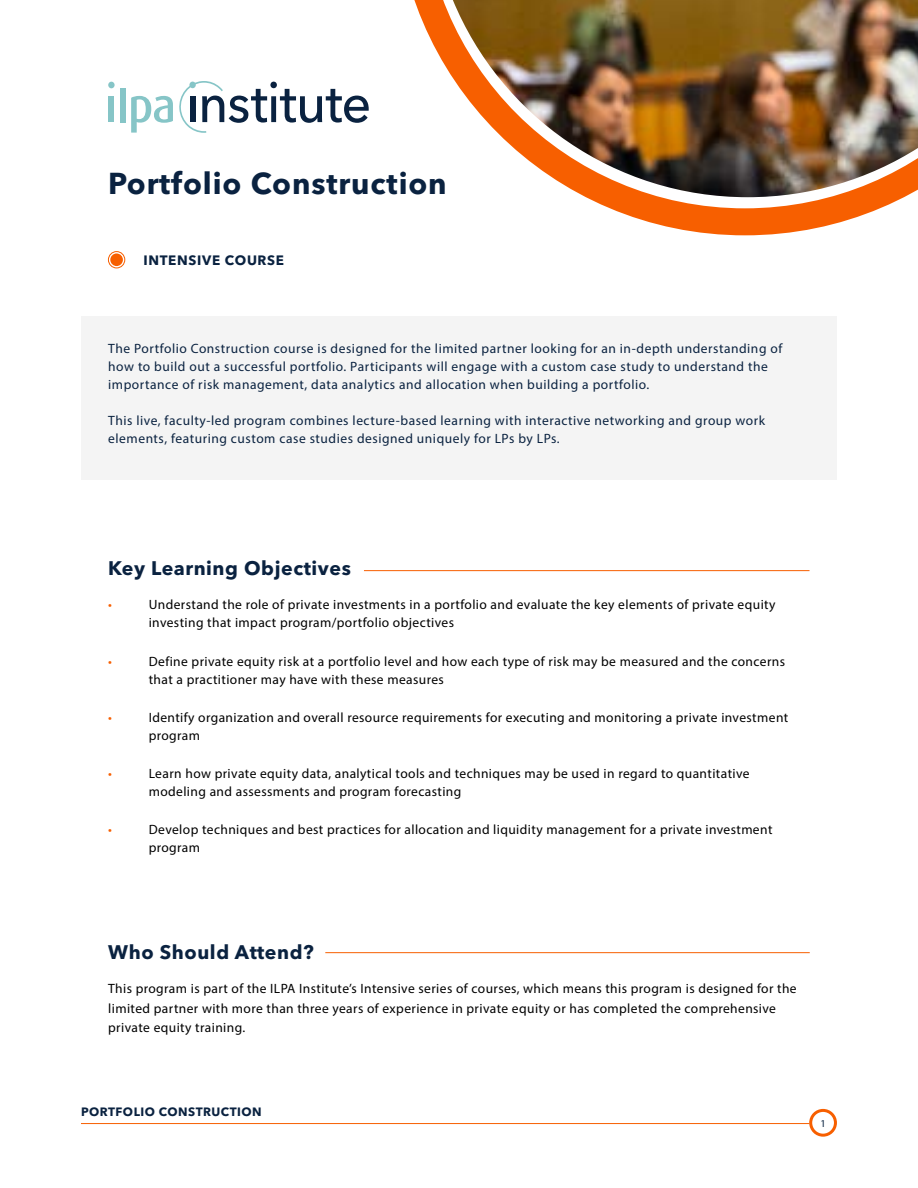
<style>
.page{position:relative;width:918px;height:1188px;background:#fff}
.page>*{position:absolute;margin:0;border:0;box-sizing:border-box;transform-origin:0 0}
.t1{font:700 30px "Avenir Next LT Pro";letter-spacing:.03em;color:#0a2240}
.t2{font:700 19.5px "Avenir Next LT Pro";letter-spacing:.03em;color:#0a2240}
.t3{font:13.5px/18px "Myriad Pro";letter-spacing:.03em;color:#000}
.t4{font:13.5px/18px "Myriad Pro";letter-spacing:.04em;color:#0a2240}
.t5{font:700 13.5px "Avenir Next LT Pro";letter-spacing:.05em;color:#0a2240}
.t6{font:13.5px "Myriad Pro";color:#f75f00}
.t7{font:700 12px "Avenir Next LT Pro";letter-spacing:.04em;color:#0a2240}
.t8{font:10.5px "Myriad Pro";color:#0a2240}
</style>
<div class="page">
<svg style="left:414px;top:0;width:490px;height:235px"></svg>
<img style="left:453px;top:0;width:465px;height:197px">
<div style="left:81px;top:316px;width:755px;height:164px;background:#f4f4f4"></div>
<hr style="left:81px;top:1123px;width:728px;height:1px;background:#f75f00">
<div style="left:809px;top:1109px;width:28px;height:28px;border:3px solid #f75f00;border-radius:50%"></div>
<div style="left:110px;top:253px;width:13px;height:13px;background:#f75f00;border-radius:50%"></div>
<div style="left:108px;top:251px;width:17px;height:17px;border:1px solid #f75f00;border-radius:50%"></div>
<hr style="left:325px;top:952px;width:485px;height:1px;background:#f75f00">
<hr style="left:364px;top:570px;width:446px;height:1px;background:#f75f00">
<div style="left:109px;top:96px;width:5px;height:26px;background:#86c5c7"></div>
<div style="left:120px;top:88px;width:6px;height:34px;background:#86c5c7"></div>
<div style="left:108px;top:82px;width:7px;height:6px;background:#86c5c7;border-radius:50%"></div>
<svg style="left:131px;top:81px;width:238px;height:52px"></svg>
<div style="left:189px;top:82px;width:7px;height:6px;background:#86c5c7;border-radius:50%"></div>
<h1 class="t1" style="left:108px;top:165px;width:340px">Portfolio Construction</h1>
<p class="t5" style="left:143px;top:252px;width:142px">INTENSIVE COURSE</p>
<p class="t4" style="left:108px;top:340px;width:676px">The Portfolio Construction course is designed for the limited partner looking for an in-depth understanding of how to build out a successful portfolio. Participants will engage with a custom case study to understand the importance of risk management, data analytics and allocation when building a portfolio.</p>
<p class="t4" style="left:108px;top:412px;width:658px">This live, faculty-led program combines lecture-based learning with interactive networking and group work elements, featuring custom case studies designed uniquely for LPs by LPs.</p>
<h2 class="t2" style="left:108px;top:556px;width:244px">Key Learning Objectives</h2>
<p class="t6" style="left:108px;top:596px;width:5px">•</p>
<p class="t3" style="left:149px;top:596px;width:628px">Understand the role of private investments in a portfolio and evaluate the key elements of private equity investing that impact program/portfolio objectives</p>
<p class="t6" style="left:108px;top:653px;width:5px">•</p>
<p class="t3" style="left:149px;top:652px;width:638px">Define private equity risk at a portfolio level and how each type of risk may be measured and the concerns that a practitioner may have with these measures</p>
<p class="t6" style="left:108px;top:709px;width:5px">•</p>
<p class="t3" style="left:149px;top:708px;width:641px">Identify organization and overall resource requirements for executing and monitoring a private investment program</p>
<p class="t6" style="left:108px;top:765px;width:5px">•</p>
<p class="t3" style="left:149px;top:764px;width:602px">Learn how private equity data, analytical tools and techniques may be used in regard to quantitative modeling and assessments and program forecasting</p>
<p class="t6" style="left:108px;top:821px;width:5px">•</p>
<p class="t3" style="left:149px;top:821px;width:625px">Develop techniques and best practices for allocation and liquidity management for a private investment program</p>
<h2 class="t2" style="left:108px;top:940px;width:207px">Who Should Attend?</h2>
<p class="t3" style="left:108px;top:979px;width:690px;line-height:19.5px">This program is part of the ILPA Institute’s Intensive series of courses, which means this program is designed for the limited partner with more than three years of experience in private equity or has completed the comprehensive private equity training.</p>
<p class="t7" style="left:81px;top:1105px;width:182px">PORTFOLIO CONSTRUCTION</p>
<p class="t8" style="left:821px;top:1117px;width:7px">1</p>
</div>
